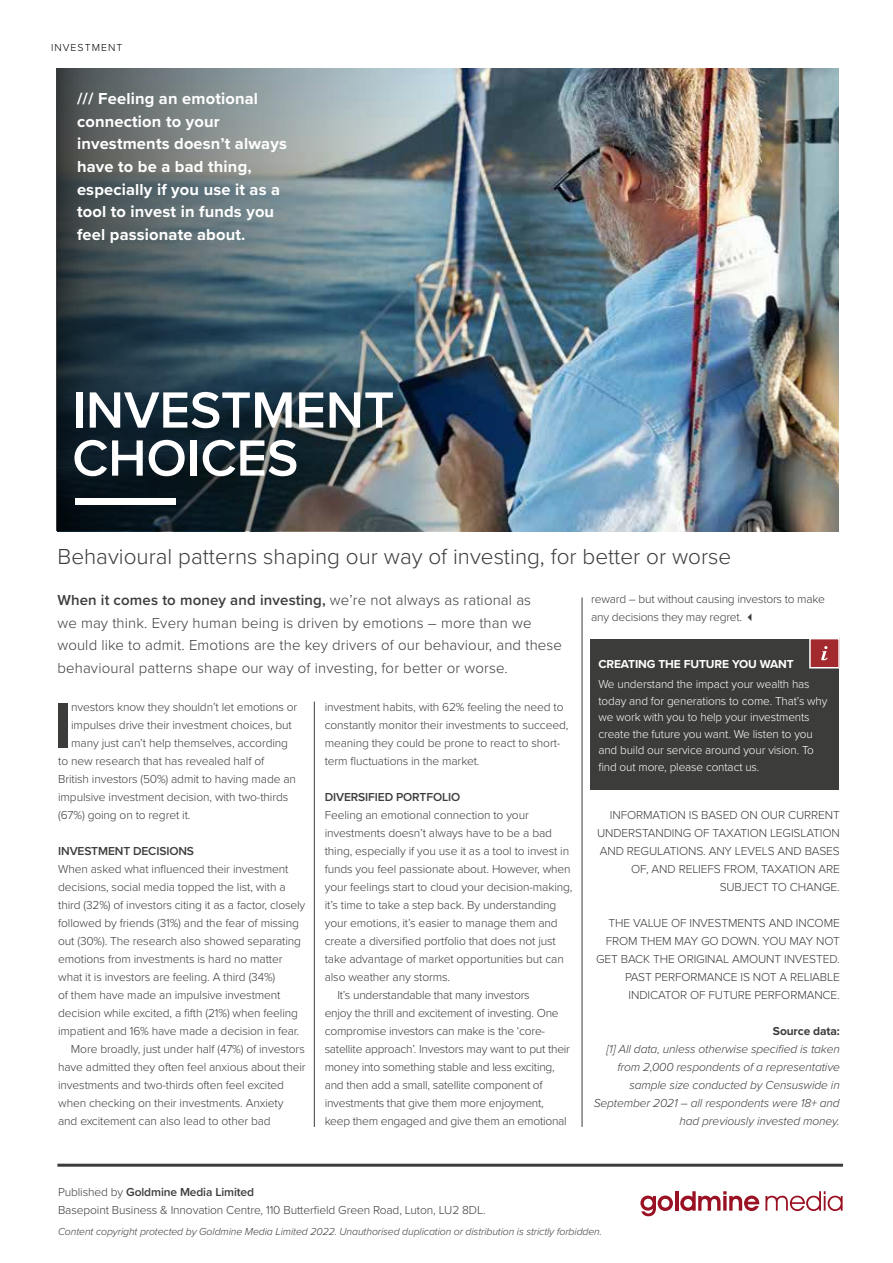
<style>
.page{position:relative;width:893px;height:1263px;background:#fff}
.page>*{position:absolute;margin:0;border:0;box-sizing:border-box;transform-origin:0 0}
.t1{font:700 66px "Proxima Nova";color:#3c3c3b}
.t2{font:600 52.8px/48px "Proxima Nova";color:#fff}
.t3{font:300 22.5px "Proxima Nova";color:#3c3c3b}
.t4{font:700 16.5px/22.5px "Proxima Nova";letter-spacing:.01em;color:#fff}
.t5{font:300 15px/22.5px "Proxima Nova";letter-spacing:.01em;color:#3c3c3b}
.t6{font:300 12px/18px "Proxima Nova";letter-spacing:-.01em;color:#3c3c3b}
.t7{font:300 12px/16.5px "Proxima Nova";letter-spacing:-.01em;color:#fff}
.t8{font:italic 300 12px/18px "Proxima Nova";letter-spacing:-.01em;color:#3c3c3b;text-align:right}
.t9{font:600 12px "Proxima Nova";letter-spacing:-.01em;color:#3c3c3b}
.t10{font:700 12px "Proxima Nova";letter-spacing:-.01em;color:#fff}
.t11{font:700 12px "Proxima Nova";letter-spacing:-.01em;color:#3c3c3b}
.t12{font:italic 300 10.5px "Proxima Nova";letter-spacing:-.01em;color:#3c3c3b}
.t13{font:300 10.5px "Proxima Nova";letter-spacing:.1em;color:#000}
.s1{font-weight:600}
</style>
<div class="page">
<img style="left:57px;top:68px;width:782px;height:463px">
<img style="left:56px;top:68px;width:422px;height:462px">
<div style="left:75px;top:499px;width:101px;height:6px;background:#fff"></div>
<div style="left:590px;top:639px;width:248px;height:151px;background:#3c3c3b"></div>
<div style="left:810px;top:639px;width:29px;height:29px;background:#a22a2f"></div>
<div style="left:809px;top:638px;width:31px;height:30px;border:2px solid #fff"></div>
<svg style="left:821px;top:646px;width:7px;height:14px"></svg>
<hr style="left:314px;top:702px;width:1px;height:425px;background:#3c3c3b">
<hr style="left:582px;top:597px;width:1px;height:530px;background:#3c3c3b">
<svg style="left:640px;top:1195px;width:33px;height:21px"></svg>
<hr style="left:675px;top:1191px;width:3px;height:19px;background:#912">
<svg style="left:680px;top:1191px;width:79px;height:20px"></svg>
<svg style="left:765px;top:1191px;width:78px;height:20px"></svg>
<hr style="left:57px;top:1164px;width:786px;height:3px;background:#3c3c3b">
<p class="t13" style="left:51px;top:43px;width:73px">INVESTMENT</p>
<h3 class="t4" style="left:77px;top:89px;width:211px">/// Feeling an emotional connection to your investments doesn’t always have to be a bad thing, especially if you use it as a tool to invest in funds you feel passionate about.</h3>
<h2 class="t2" style="left:72px;top:389px;width:324px">INVESTMENT<br>CHOICES</h2>
<h3 class="t3" style="left:58px;top:547px;width:675px">Behavioural patterns shaping our way of investing, for better or worse</h3>
<p class="t5" style="left:57px;top:590px;width:506px"><span class="s1">When it comes to money and investing,</span> we’re not always as rational as<br>we may think. Every human being is driven by emotions – more than we would like to admit. Emotions are the key drivers of our behaviour, and these behavioural patterns shape our way of investing, for better or worse.</p>
<h1 class="t1" style="left:54px;top:697px;width:20px">I</h1>
<p class="t6" style="left:71px;top:699px;width:228px">nvestors know they shouldn’t let emotions or</p>
<p class="t6" style="left:591px;top:591px;width:235px">reward – but without causing investors to make any decisions they may regret. ✓</p>
<p class="t10" style="left:598px;top:659px;width:197px">CREATING THE FUTURE YOU WANT</p>
<p class="t7" style="left:598px;top:677px;width:231px">We understand the impact your wealth has today and for generations to come. That’s why we work with you to help your investments create the future you want. We listen to you and build our service around your vision. To find out more, please contact us.</p>
<p class="t6" style="left:325px;top:699px;width:245px">investment habits, with 62% feeling the need to constantly monitor their investments to succeed, meaning they could be prone to react to short&shy;term fluctuations in the market.</p>
<p class="t9" style="left:325px;top:792px;width:137px">DIVERSIFIED PORTFOLIO</p>
<p class="t6" style="left:325px;top:807px;width:206px">Feeling an emotional connection to your</p>
<p class="t6" style="left:325px;top:825px;width:229px">investments doesn’t always have to be a bad</p>
<p class="t6" style="left:325px;top:843px;width:246px">thing, especially if you use it as a tool to invest in</p>
<p class="t6" style="left:325px;top:861px;width:248px">funds you feel passionate about. However, when</p>
<p class="t6" style="left:325px;top:879px;width:249px">your feelings start to cloud your decision-making,</p>
<p class="t6" style="left:325px;top:897px;width:233px">it’s time to take a step back. By understanding</p>
<p class="t6" style="left:325px;top:915px;width:235px">your emotions, it’s easier to manage them and</p>
<p class="t6" style="left:325px;top:933px;width:233px">create a diversified portfolio that does not just</p>
<p class="t6" style="left:325px;top:951px;width:241px">take advantage of market opportunities but can</p>
<p class="t6" style="left:325px;top:969px;width:127px">also weather any storms.</p>
<p class="t6" style="left:337px;top:987px;width:194px">It’s understandable that many investors</p>
<p class="t6" style="left:325px;top:1005px;width:236px">enjoy the thrill and excitement of investing. One</p>
<p class="t6" style="left:325px;top:1023px;width:222px">compromise investors can make is the ‘core-</p>
<p class="t6" style="left:325px;top:1041px;width:247px">satellite approach’. Investors may want to put their</p>
<p class="t6" style="left:325px;top:1059px;width:232px">money into something stable and less exciting,</p>
<p class="t6" style="left:325px;top:1077px;width:219px">and then add a small, satellite component of</p>
<p class="t6" style="left:325px;top:1095px;width:221px">investments that give them more enjoyment,</p>
<p class="t6" style="left:325px;top:1113px;width:244px">keep them engaged and give them an emotional</p>
<p class="t6" style="left:71px;top:717px;width:222px">impulses drive their investment choices, but</p>
<p class="t6" style="left:71px;top:735px;width:218px">many just can’t help themselves, according</p>
<p class="t6" style="left:58px;top:753px;width:208px">to new research that has revealed half of</p>
<p class="t6" style="left:58px;top:771px;width:239px">British investors (50%) admit to having made an</p>
<p class="t6" style="left:58px;top:789px;width:232px">impulsive investment decision, with two-thirds</p>
<p class="t6" style="left:58px;top:807px;width:134px">(67%) going on to regret it.</p>
<p class="t9" style="left:58px;top:846px;width:137px">INVESTMENT DECISIONS</p>
<p class="t6" style="left:58px;top:861px;width:232px">When asked what influenced their investment</p>
<p class="t6" style="left:58px;top:879px;width:229px">decisions, social media topped the list, with a</p>
<p class="t6" style="left:58px;top:897px;width:249px">third (32%) of investors citing it as a factor, closely</p>
<p class="t6" style="left:58px;top:915px;width:242px">followed by friends (31%) and the fear of missing</p>
<p class="t6" style="left:58px;top:933px;width:244px">out (30%). The research also showed separating</p>
<p class="t6" style="left:58px;top:951px;width:226px">emotions from investments is hard no matter</p>
<p class="t6" style="left:58px;top:969px;width:219px">what it is investors are feeling. A third (34%)</p>
<p class="t6" style="left:58px;top:987px;width:224px">of them have made an impulsive investment</p>
<p class="t6" style="left:58px;top:1005px;width:241px">decision while excited, a fifth (21%) when feeling</p>
<p class="t6" style="left:58px;top:1023px;width:243px">impatient and 16% have made a decision in fear.</p>
<p class="t6" style="left:71px;top:1041px;width:235px">More broadly, just under half (47%) of investors</p>
<p class="t6" style="left:58px;top:1059px;width:249px">have admitted they often feel anxious about their</p>
<p class="t6" style="left:58px;top:1077px;width:227px">investments and two-thirds often feel excited</p>
<p class="t6" style="left:58px;top:1095px;width:227px">when checking on their investments. Anxiety</p>
<p class="t6" style="left:58px;top:1113px;width:214px">and excitement can also lead to other bad</p>
<p class="t6" style="left:597px;top:807px;width:244px;text-align:right">INFORMATION IS BASED ON OUR CURRENT UNDERSTANDING OF TAXATION LEGISLATION AND REGULATIONS. ANY LEVELS AND BASES OF, AND RELIEFS FROM, TAXATION ARE SUBJECT TO CHANGE.</p>
<p class="t6" style="left:596px;top:915px;width:245px;text-align:right">THE VALUE OF INVESTMENTS AND INCOME FROM THEM MAY GO DOWN. YOU MAY NOT GET BACK THE ORIGINAL AMOUNT INVESTED.<br>PAST PERFORMANCE IS NOT A RELIABLE INDICATOR OF FUTURE PERFORMANCE.</p>
<p class="t11" style="left:773px;top:1026px;width:68px">Source data:</p>
<p class="t8" style="left:594px;top:1041px;width:248px">[1] All data, unless otherwise specified is taken from 2,000 respondents of a representative sample size conducted by Censuswide in September 2021 – all respondents were 18+ and had previously invested money.</p>
<p class="t6" style="left:58px;top:1184px;width:429px">Published by <span class="s1">Goldmine Media Limited<br></span>Basepoint Business &amp; Innovation Centre, 110 Butterfield Green Road, Luton, LU2 8DL.</p>
<p class="t12" style="left:58px;top:1227px;width:546px">Content copyright protected by Goldmine Media Limited 2022. Unauthorised duplication or distribution is strictly forbidden.</p>
</div>
